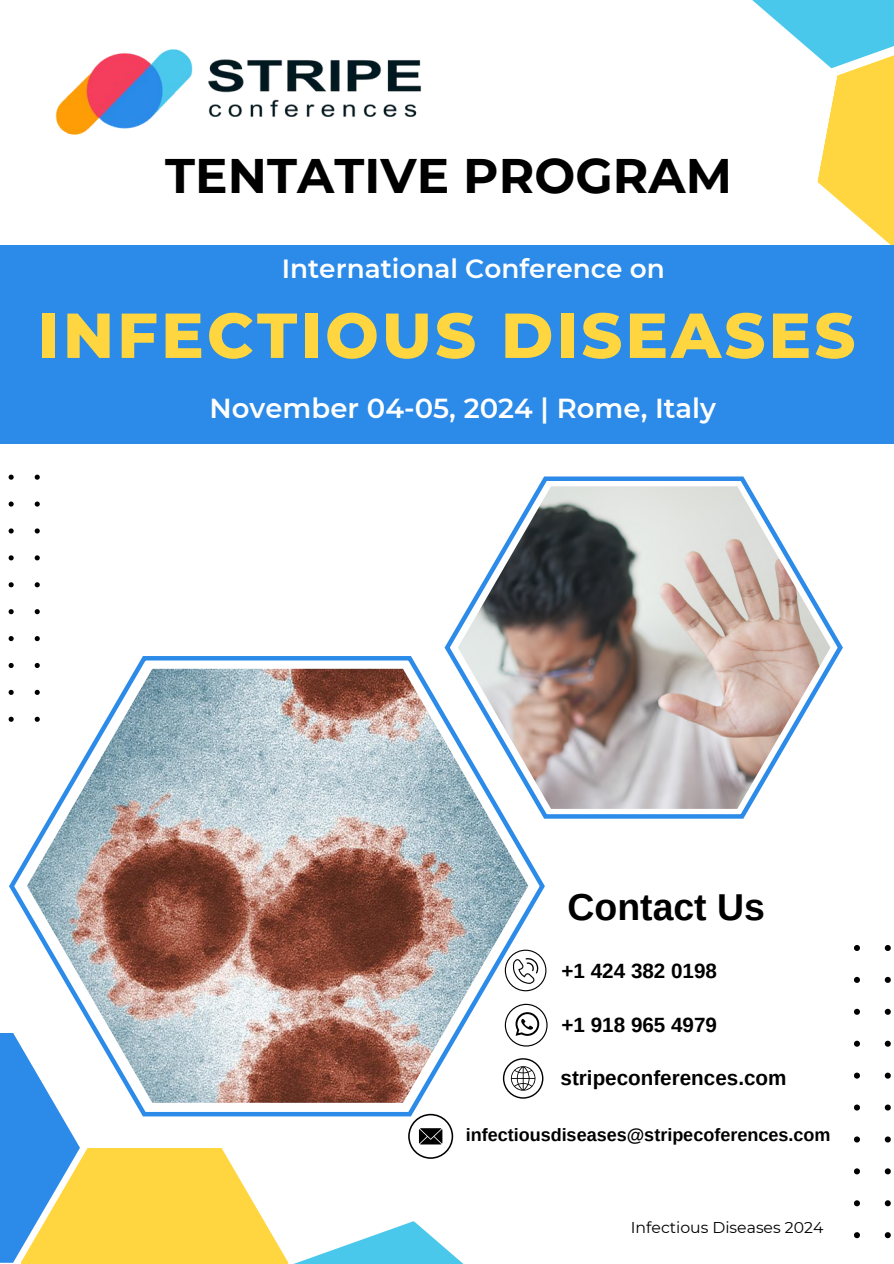
<style>
.page{position:relative;width:894px;height:1264px;background:#fff}
.page>*{position:absolute;margin:0;border:0;box-sizing:border-box;transform-origin:0 0}
.t1{font:800 63.3px "Montserrat";letter-spacing:.05em;color:#ffd63f}
.t2{font:700 48.45px "Montserrat";color:#000}
.t3{font:700 37.35px "Arimo";color:#000}
.t4{font:600 27.45px "Montserrat";color:#fff}
.t5{font:600 26.25px "Montserrat";color:#fff}
.t6{font:700 20.7px "Arimo";color:#000}
.t7{font:700 18px "Arimo";color:#000}
.t8{font:15.6px "Montserrat";color:#000}
</style>
<div class="page">
<svg style="left:9px;top:656px;width:535px;height:460px"></svg>
<img style="left:27px;top:668px;width:501px;height:434px">
<div style="left:21px;top:1147px;width:267px;height:116px;background:#ffd63f"></div>
<svg style="left:0;top:1032px;width:80px;height:230px;fill:#2c8be8"></svg>
<svg style="left:749px;top:0;width:144px;height:246px"></svg>
<img style="left:55px;top:49px;width:366px;height:86px">
<div style="left:0;top:246px;width:893px;height:198px;background:#2c8be8"></div>
<svg style="left:264px;top:1221px;width:198px;height:42px"></svg>
<svg style="left:854px;top:945px;width:37px;height:293px"></svg>
<svg style="left:8px;top:474px;width:32px;height:247px"></svg>
<svg style="left:444px;top:476px;width:398px;height:342px"></svg>
<img style="left:457px;top:486px;width:373px;height:322px">
<svg style="left:408px;top:1113px;width:45px;height:45px"></svg>
<svg style="left:504px;top:949px;width:42px;height:42px"></svg>
<svg style="left:504px;top:1003px;width:43px;height:43px"></svg>
<svg style="left:502px;top:1058px;width:41px;height:40px"></svg>
<h2 class="t2" style="left:165px;top:146px;width:568px">TENTATIVE PROGRAM</h2>
<p class="t5" style="left:282px;top:252px;width:384px">International Conference on</p>
<h1 class="t1" style="left:38px;top:296px;width:818px">INFECTIOUS DISEASES</h1>
<h3 class="t4" style="left:209px;top:392px;width:508px">November 04-05, 2024 | Rome, Italy</h3>
<h3 class="t3" style="left:567px;top:885px;width:199px">Contact Us</h3>
<p class="t6" style="left:561px;top:959px;width:157px">+1 424 382 0198</p>
<p class="t6" style="left:561px;top:1013px;width:157px">+1 918 965 4979</p>
<p class="t6" style="left:560px;top:1066px;width:227px">stripeconferences.com</p>
<p class="t7" style="left:465px;top:1124px;width:366px">infectiousdiseases@stripecoferences.com</p>
<p class="t8" style="left:630px;top:1218px;width:194px">Infectious Diseases 2024</p>
</div>
